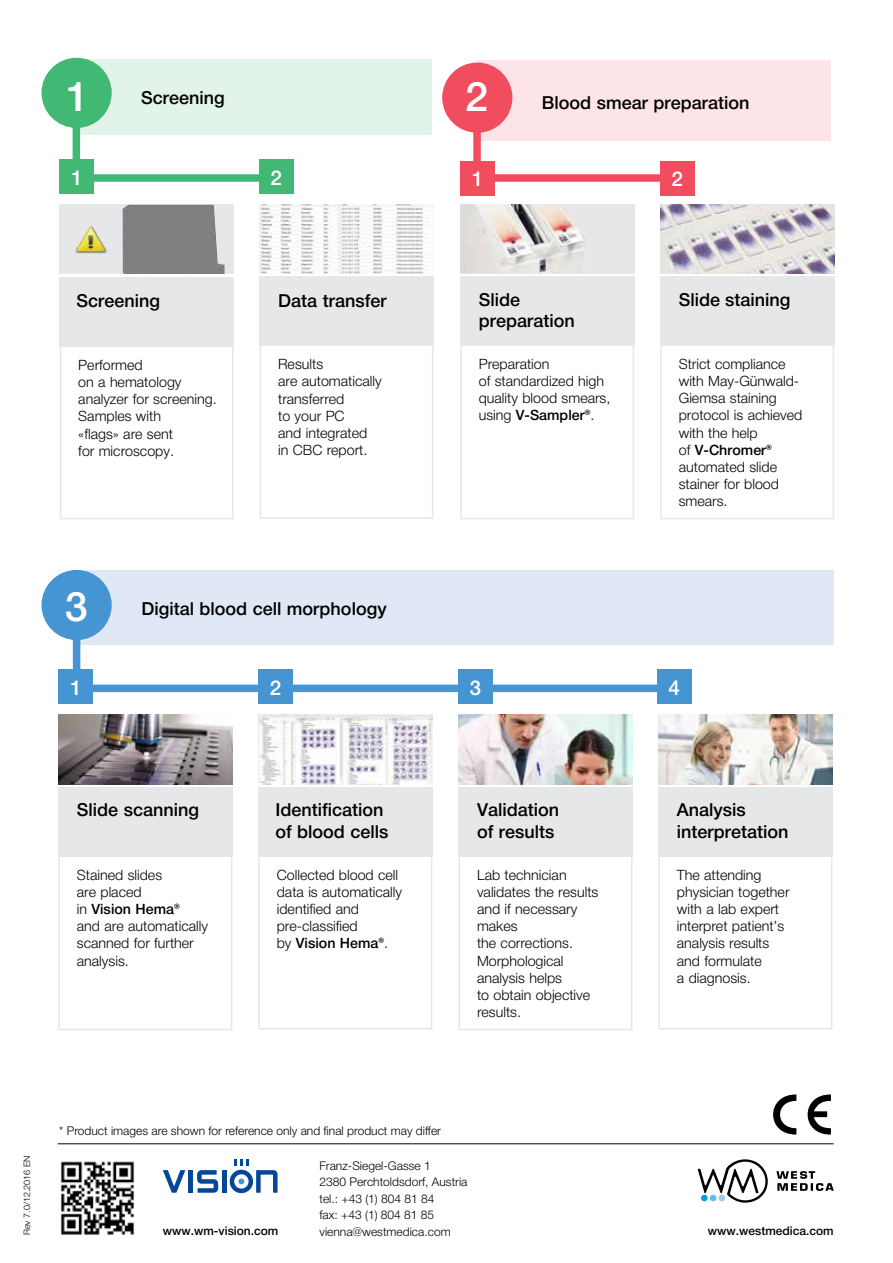
<style>
.page{position:relative;width:893px;height:1263px;background:#fff}
.page>*{position:absolute;margin:0;border:0;box-sizing:border-box;transform-origin:0 0}
.t1{font:500 41.25px "Helvetica Neue LTCYR";color:#fff}
.t2{font:500 20.55px "Helvetica Neue LTCYR";color:#fff}
.t3{font:500 18px/21.8px "Helvetica Neue LTCYR";color:#000}
.t4{font:300 14.25px/17.1px "Helvetica Neue LTCYR";color:#000}
.t5{font:300 12px/16.5px "Helvetica Neue LTCYR";color:#000}
.t6{font:300 12px "Helvetica Neue CE";color:#000}
.t7{font:500 12px "Helvetica Neue LTCYR";color:#000}
.t8{font:300 9px "Helvetica Neue LTCYR";color:#000}
.s1{font-weight:500}
.s2{font-family:"Helvetica Neue CE"}
</style>
<div class="page">
<div style="left:473px;top:174px;width:209px;height:8px;background:#f04e5e"></div>
<hr style="left:58px;top:1143px;width:776px;height:1px;background:#000">
<div style="left:222px;top:1170px;width:5px;height:23px;background:#034898"></div>
<svg style="left:197px;top:1170px;width:21px;height:23px"></svg>
<hr style="left:189px;top:1170px;width:4px;height:23px;background:#034898">
<svg style="left:163px;top:1170px;width:22px;height:23px"></svg>
<svg style="left:230px;top:1159px;width:48px;height:34px"></svg>
<img style="left:60px;top:1161px;width:75px;height:74px">
<svg style="left:698px;top:1159px;width:70px;height:44px"></svg>
<div style="left:701px;top:1195px;width:7px;height:6px;background:#009fdb;border-radius:50%"></div>
<svg style="left:776px;top:1171px;width:58px;height:20px"></svg>
<svg style="left:773px;top:1094px;width:58px;height:41px"></svg>
<div style="left:80px;top:60px;width:352px;height:75px;background:#e2f4ea"></div>
<div style="left:59px;top:174px;width:209px;height:8px;background:#42b875"></div>
<div style="left:73px;top:65px;width:7px;height:124px;background:#42b875"></div>
<div style="left:41px;top:58px;width:71px;height:70px;background:#42b875;border-radius:50%"></div>
<svg style="left:60px;top:159px;width:34px;height:34px"></svg>
<svg style="left:259px;top:159px;width:34px;height:34px"></svg>
<div style="left:60px;top:277px;width:174px;height:70px;background:#e6e7e8"></div>
<div style="left:259px;top:277px;width:174px;height:69px;background:#e6e7e8"></div>
<div style="left:60px;top:340px;width:174px;height:179px;border:2px solid #e6e7e8"></div>
<div style="left:260px;top:339px;width:173px;height:180px;border:2px solid #e6e7e8"></div>
<div style="left:60px;top:205px;width:174px;height:69px;background:#e6e7e8"></div>
<img style="left:123px;top:205px;width:102px;height:69px">
<img style="left:259px;top:204px;width:174px;height:69px">
<img style="left:75px;top:226px;width:32px;height:28px">
<div style="left:477px;top:60px;width:354px;height:80px;background:#fce4e7"></div>
<div style="left:473px;top:91px;width:8px;height:70px;background:#f04e5e"></div>
<div style="left:442px;top:63px;width:70px;height:70px;background:#f04e5e;border-radius:50%"></div>
<svg style="left:460px;top:161px;width:34px;height:34px"></svg>
<svg style="left:660px;top:161px;width:34px;height:34px"></svg>
<div style="left:660px;top:276px;width:174px;height:70px;background:#e6e7e8"></div>
<img style="left:660px;top:204px;width:174px;height:69px">
<div style="left:460px;top:276px;width:174px;height:70px;background:#e6e7e8"></div>
<div style="left:460px;top:204px;width:174px;height:69px;background:#e6e7e8"></div>
<img style="left:460px;top:204px;width:126px;height:69px">
<div style="left:660px;top:339px;width:174px;height:180px;border:2px solid #e6e7e8"></div>
<div style="left:460px;top:339px;width:174px;height:180px;border:2px solid #e6e7e8"></div>
<div style="left:77px;top:570px;width:757px;height:75px;background:#e0e8f6"></div>
<div style="left:73px;top:585px;width:7px;height:85px;background:#4495d1"></div>
<div style="left:41px;top:570px;width:71px;height:70px;background:#4495d1;border-radius:50%"></div>
<div style="left:258px;top:787px;width:174px;height:69px;background:#e6e7e8"></div>
<img style="left:258px;top:715px;width:174px;height:69px">
<div style="left:458px;top:787px;width:174px;height:69px;background:#e6e7e8"></div>
<div style="left:658px;top:787px;width:174px;height:69px;background:#e6e7e8"></div>
<img style="left:458px;top:715px;width:174px;height:69px">
<img style="left:658px;top:715px;width:174px;height:69px">
<div style="left:59px;top:685px;width:208px;height:7px;background:#4495d1"></div>
<div style="left:259px;top:685px;width:398px;height:7px;background:#4495d1"></div>
<div style="left:58px;top:787px;width:174px;height:69px;background:#e6e7e8"></div>
<img style="left:58px;top:715px;width:174px;height:69px">
<div style="left:458px;top:850px;width:174px;height:180px;border:2px solid #e6e7e8"></div>
<div style="left:658px;top:850px;width:174px;height:179px;border:2px solid #e6e7e8"></div>
<div style="left:258px;top:850px;width:174px;height:179px;border:2px solid #e6e7e8"></div>
<div style="left:58px;top:850px;width:174px;height:180px;border:2px solid #e6e7e8"></div>
<div style="left:59px;top:670px;width:34px;height:34px;background:#4495d1"></div>
<div style="left:259px;top:670px;width:34px;height:34px;background:#4495d1"></div>
<div style="left:458px;top:670px;width:34px;height:34px;background:#4495d1"></div>
<div style="left:657px;top:670px;width:34px;height:34px;background:#4495d1"></div>
<h1 class="t1" style="left:65px;top:74px;width:24px">1</h1>
<p class="t3" style="left:141px;top:87px;width:85px">Screening</p>
<h1 class="t1" style="left:466px;top:74px;width:24px">2</h1>
<p class="t3" style="left:542px;top:92px;width:209px">Blood smear preparation</p>
<h2 class="t2" style="left:71px;top:166px;width:13px">1</h2>
<h2 class="t2" style="left:271px;top:166px;width:13px">2</h2>
<h2 class="t2" style="left:471px;top:168px;width:13px">1</h2>
<h2 class="t2" style="left:672px;top:168px;width:13px">2</h2>
<p class="t3" style="left:77px;top:289px;width:85px">Screening</p>
<p class="t3" style="left:278px;top:289px;width:110px">Data transfer</p>
<p class="t3" style="left:479px;top:289px;width:43px">Slide</p>
<p class="t3" style="left:679px;top:289px;width:113px">Slide staining</p>
<p class="t3" style="left:479px;top:310px;width:98px">preparation</p>
<p class="t4" style="left:78px;top:356px;width:140px">Performed<br>on a hematology analyzer for screening.<br>Samples with<br>«flags» are sent<br>for microscopy.</p>
<p class="t4" style="left:278px;top:356px;width:105px">Results<br>are automatically transferred<br>to your PC<br>and integrated<br>in CBC report.</p>
<p class="t4" style="left:479px;top:355px;width:133px">Preparation<br>of standardized high quality blood smears, using <span class="s1">V-Sampler®</span>.</p>
<p class="t4" style="left:679px;top:355px;width:125px">Strict compliance with May-G<span class="s2">ü</span>nwald-<br>Giemsa staining protocol is achieved with the help<br>of <span class="s1">V-Chromer® </span>automated slide stainer for blood smears.</p>
<h1 class="t1" style="left:65px;top:584px;width:24px">3</h1>
<p class="t3" style="left:141px;top:598px;width:247px">Digital blood cell morphology</p>
<h2 class="t2" style="left:70px;top:676px;width:13px">1</h2>
<h2 class="t2" style="left:270px;top:676px;width:13px">2</h2>
<h2 class="t2" style="left:470px;top:676px;width:13px">3</h2>
<h2 class="t2" style="left:669px;top:676px;width:13px">4</h2>
<p class="t3" style="left:77px;top:799px;width:124px">Slide scanning</p>
<p class="t3" style="left:677px;top:799px;width:113px">Analysis interpretation</p>
<p class="t3" style="left:275px;top:799px;width:115px">Identification of blood cells</p>
<p class="t3" style="left:477px;top:799px;width:84px">Validation of results</p>
<p class="t4" style="left:477px;top:866px;width:123px">Lab technician validates the results and if necessary makes<br>the corrections.<br>Morphological analysis helps<br>to obtain objective results.</p>
<p class="t4" style="left:677px;top:866px;width:114px">The attending physician together with a lab expert interpret patient’s analysis results and formulate<br>a diagnosis.</p>
<p class="t4" style="left:277px;top:866px;width:127px">Collected blood cell data is automatically identified and pre-classified<br>by <span class="s1">Vision Hema®</span>.</p>
<p class="t4" style="left:77px;top:866px;width:133px">Stained slides<br>are placed<br>in <span class="s1">Vision Hema®<br></span>and are automatically scanned for further analysis.</p>
<p class="t8" style="left:22px;top:1235px;width:82px;rotate:-90deg">Rev 7.0/12.2016 EN</p>
<p class="t6" style="left:59px;top:1123px;width:383px">* Product images are shown for reference only and final product may differ</p>
<p class="t5" style="left:319px;top:1157px;width:150px">Franz-Siegel-Gasse 1<br>2380 Perchtoldsdorf, Austria tel.: +43 (1) 804 81 84<br>fax: +43 (1) 804 81 85 vienna@westmedica.com</p>
<p class="t7" style="left:163px;top:1224px;width:117px">www.wm-vision.com</p>
<p class="t7" style="left:708px;top:1224px;width:127px">www.westmedica.com</p>
</div>
